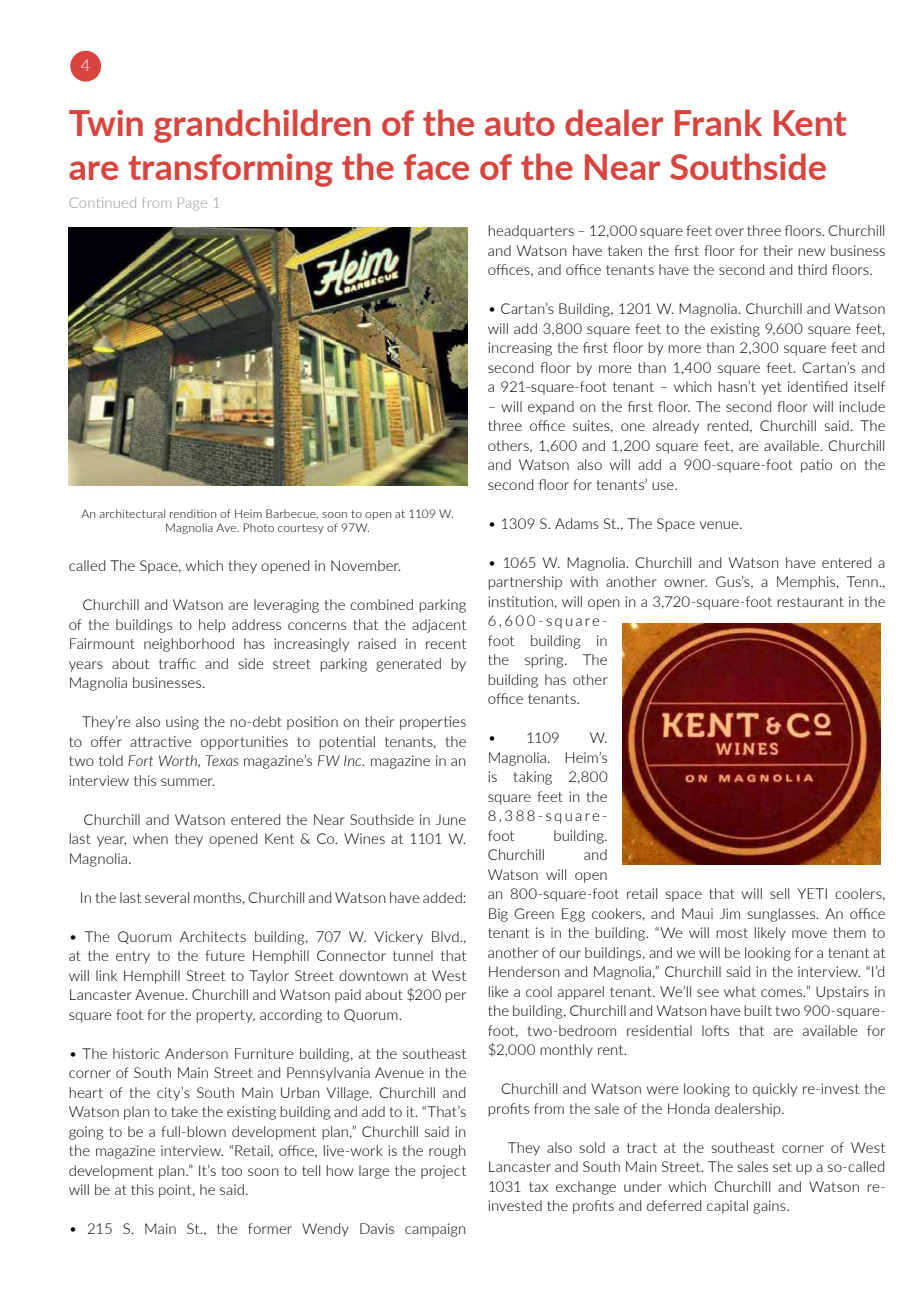
<style>
.page{position:relative;width:918px;height:1296px;background:#fff}
.page>*{position:absolute;margin:0;border:0;box-sizing:border-box;transform-origin:0 0}
.t1{font:700 36px/43.2px "Lato";letter-spacing:-.005em;color:#d9443f}
.t2{font:300 16.5px "Lato";color:#fff}
.t3{font:300 15px/19.5px "Lato";letter-spacing:.005em;color:#000;text-align:justify}
.t4{font:300 15px "Lato";letter-spacing:.005em;color:#939598}
.t5{font:300 12px/14.4px "Lato";letter-spacing:.015em;color:#000;text-align:center}
.s1{font-style:italic}
</style>
<div class="page">
<div style="left:70px;top:51px;width:31px;height:31px;background:#d9443f;border-radius:50%"></div>
<img style="left:69px;top:227px;width:399px;height:258px">
<img style="left:622px;top:624px;width:258px;height:240px">
<p class="t2" style="left:81px;top:54px;width:11px">4</p>
<h1 class="t1" style="left:69px;top:100px;width:780px">Twin grandchildren of the auto dealer Frank Kent are transforming the face of the Near Southside</h1>
<p class="t4" style="left:69px;top:192px;width:154px">Continued from Page 1</p>
<p class="t5" style="left:81px;top:506px;width:374px">An architectural rendition of Heim Barbecue, soon to open at 1109 W.<br>Magnolia Ave. Photo courtesy of 97W.</p>
<p class="t3" style="left:69px;top:556px;width:334px">called The Space, which they opened in November.</p>
<p class="t3" style="left:69px;top:595px;width:399px;text-indent:14px">Churchill and Watson are leveraging the combined parking of the buildings to help address concerns that the adjacent Fairmount neighborhood has increasingly raised in recent years about traffic and side street parking generated by Magnolia businesses.</p>
<p class="t3" style="left:69px;top:712px;width:399px;text-indent:14px">They’re also using the no-debt position on their properties to offer attractive opportunities to potential tenants, the two told <span class="s1">Fort Worth, Texas</span> magazine’s <span class="s1">FW Inc.</span> magazine in an interview this summer.</p>
<p class="t3" style="left:69px;top:809px;width:399px;text-indent:15px">Churchill and Watson entered the Near Southside in June last year, when they opened Kent &amp; Co. Wines at 1101 W.<br>Magnolia.</p>
<p class="t3" style="left:80px;top:887px;width:388px">In the last several months, Churchill and Watson have added:</p>
<p class="t3" style="left:69px;top:926px;width:399px">• The Quorum Architects building, 707 W. Vickery Blvd., at the entry to the future Hemphill Connector tunnel that will link Hemphill Street to Taylor Street downtown at West Lancaster Avenue. Churchill and Watson paid about $200 per square foot for the property, according to Quorum.</p>
<p class="t3" style="left:69px;top:1043px;width:399px">• The historic Anderson Furniture building, at the southeast corner of South Main Street and Pennsylvania Avenue in the heart of the city’s South Main Urban Village. Churchill and Watson plan to take the existing building and add to it. “That’s going to be a full-blown development plan,” Churchill said in the magazine interview. “Retail, office, live-work is the rough development plan.” It’s too soon to tell how large the project will be at this point, he said.</p>
<p class="t3" style="left:69px;top:1219px;width:399px">• 215 S. Main St., the former Wendy Davis campaign</p>
<p class="t3" style="left:488px;top:220px;width:399px">headquarters – 12,000 square feet over three floors. Churchill and Watson have taken the first floor for their new business offices, and office tenants have the second and third floors.</p>
<p class="t3" style="left:488px;top:298px;width:399px">• Cartan’s Building, 1201 W. Magnolia. Churchill and Watson will add 3,800 square feet to the existing 9,600 square feet, increasing the first floor by more than 2,300 square feet and second floor by more than 1,400 square feet. Cartan’s and a 921-square-foot tenant – which hasn’t yet identified itself</p>
<p class="t3" style="left:488px;top:396px;width:399px">– will expand on the first floor. The second floor will include three office suites, one already rented, Churchill said. The others, 1,600 and 1,200 square feet, are available. Churchill and Watson also will add a 900-square-foot patio on the second floor for tenants’ use.</p>
<p class="t3" style="left:488px;top:513px;width:256px">• 1309 S. Adams St., The Space venue.</p>
<p class="t3" style="left:488px;top:552px;width:399px;text-align:left">• 1065 W. Magnolia. Churchill and Watson have entered a partnership with another owner. Gus’s, a Memphis, Tenn., institution, will open in a 3,720-square-foot restaurant in the<br>6,600-square-<br>foot building in<br>the spring. The<br>building has other<br>office tenants.</p>
<p class="t3" style="left:488px;top:727px;width:74px">• 1109</p>
<p class="t3" style="left:488px;top:727px;width:122px;text-indent:102px">W.<br>Magnolia. Heim’s is taking 2,800 square feet in the 8,388-square&shy;foot</p>
<p class="t3" style="left:553px;top:825px;width:56px">building.</p>
<p class="t3" style="left:488px;top:844px;width:399px;text-align:left;text-indent:96px">and<br>Watson will open<br>an 800-square-foot retail space that will sell YETI coolers, Big Green Egg cookers, and Maui Jim sunglasses. An office tenant is in the building. “We will most likely move them to another of our buildings, and we will be looking for a tenant at Henderson and Magnolia,” Churchill said in the interview. “I’d like a cool apparel tenant. We’ll see what comes.” Upstairs in the building, Churchill and Watson have built two 900-square&shy;foot, two-bedroom residential lofts that are available for $2,000 monthly rent.</p>
<p class="t3" style="left:488px;top:1078px;width:399px;text-indent:13px">Churchill and Watson were looking to quickly re-invest the profits from the sale of the Honda dealership.</p>
<p class="t3" style="left:488px;top:1137px;width:399px;text-indent:20px">They also sold a tract at the southeast corner of West Lancaster and South Main Street. The sales set up a so-called 1031 tax exchange under which Churchill and Watson re&shy;invested the profits and deferred capital gains.</p>
<p class="t3" style="left:488px;top:844px;width:59px">Churchill</p>
</div>
